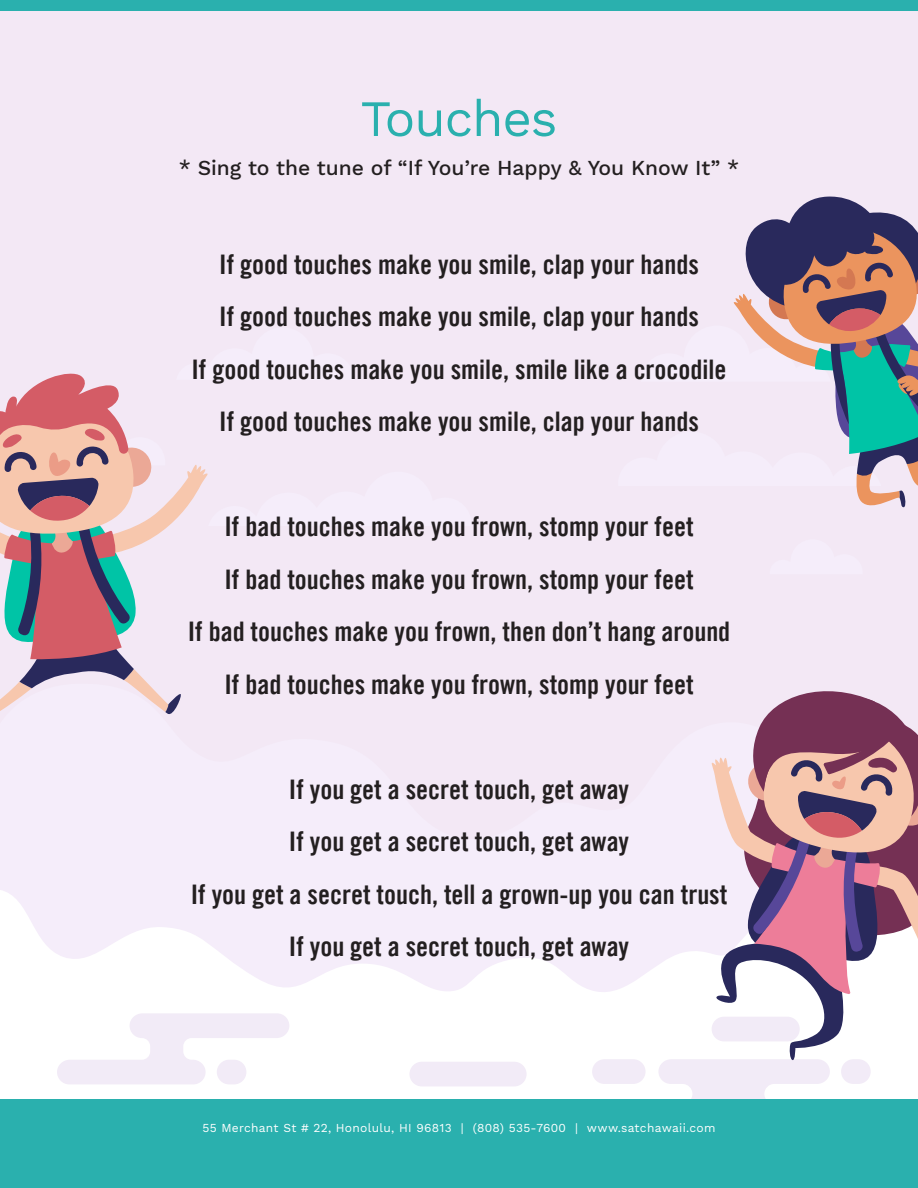
<style>
.page{position:relative;width:918px;height:1188px;background:#fff}
.page>*{position:absolute;margin:0;border:0;box-sizing:border-box;transform-origin:0 0}
.t1{font:51px "Work Sans";letter-spacing:-.025em;color:#2ab0ae}
.t2{font:27px "Trade Gothic LT Com Bd Cn 20";color:#231f20}
.t3{font:500 21px "Work Sans";color:#231f20}
.t4{font:12px "Work Sans";letter-spacing:.025em;color:#fff}
</style>
<div class="page">
<div style="left:0;top:0;width:918px;height:1102px;background:#f3e8f5"></div>
<svg style="left:0;top:890px;width:918px;height:209px;fill:#fff"></svg>
<svg style="left:83px;top:1059px;width:747px;height:40px;fill:#fff"></svg>
<div style="left:592px;top:1059px;width:54px;height:25px;background:#f2ebf7;border-radius:12px"></div>
<div style="left:409px;top:1062px;width:118px;height:24px;background:#f2ebf7;border-radius:12px"></div>
<div style="left:841px;top:1059px;width:30px;height:25px;background:#f2ebf7;border-radius:12px"></div>
<svg style="left:57px;top:1013px;width:233px;height:71px"></svg>
<div style="left:217px;top:1060px;width:29px;height:24px;background:#f2ebf7;border-radius:12px"></div>
<svg style="left:0;top:373px;width:208px;height:341px"></svg>
<svg style="left:709px;top:691px;width:209px;height:370px"></svg>
<div style="left:0;top:0;width:918px;height:11px;background:#2ab0ae"></div>
<div style="left:0;top:1099px;width:918px;height:89px;background:#2ab0ae"></div>
<svg style="left:733px;top:196px;width:185px;height:312px"></svg>
<p class="t1" style="left:361px;top:89px;width:198px">Touches</p>
<p class="t3" style="left:179px;top:156px;width:562px">* Sing to the tune of “If You’re Happy &amp; You Know It” *</p>
<p class="t2" style="left:219px;top:248px;width:481px">If good touches make you smile, clap your hands</p>
<p class="t2" style="left:219px;top:300px;width:481px">If good touches make you smile, clap your hands</p>
<p class="t2" style="left:191px;top:353px;width:537px">If good touches make you smile, smile like a crocodile</p>
<p class="t2" style="left:219px;top:405px;width:481px">If good touches make you smile, clap your hands</p>
<p class="t2" style="left:224px;top:510px;width:471px">If bad touches make you frown, stomp your feet</p>
<p class="t2" style="left:224px;top:563px;width:471px">If bad touches make you frown, stomp your feet</p>
<p class="t2" style="left:188px;top:615px;width:544px">If bad touches make you frown, then don’t hang around</p>
<p class="t2" style="left:224px;top:668px;width:471px">If bad touches make you frown, stomp your feet</p>
<p class="t2" style="left:289px;top:773px;width:342px">If you get a secret touch, get away</p>
<p class="t2" style="left:289px;top:825px;width:342px">If you get a secret touch, get away</p>
<p class="t2" style="left:191px;top:878px;width:538px">If you get a secret touch, tell a grown-up you can trust</p>
<p class="t2" style="left:289px;top:930px;width:342px">If you get a secret touch, get away</p>
<p class="t4" style="left:202px;top:1121px;width:515px">55 Merchant St # 22, Honolulu, HI 96813 | (808) 535-7600 | www.satchawaii.com</p>
</div>
